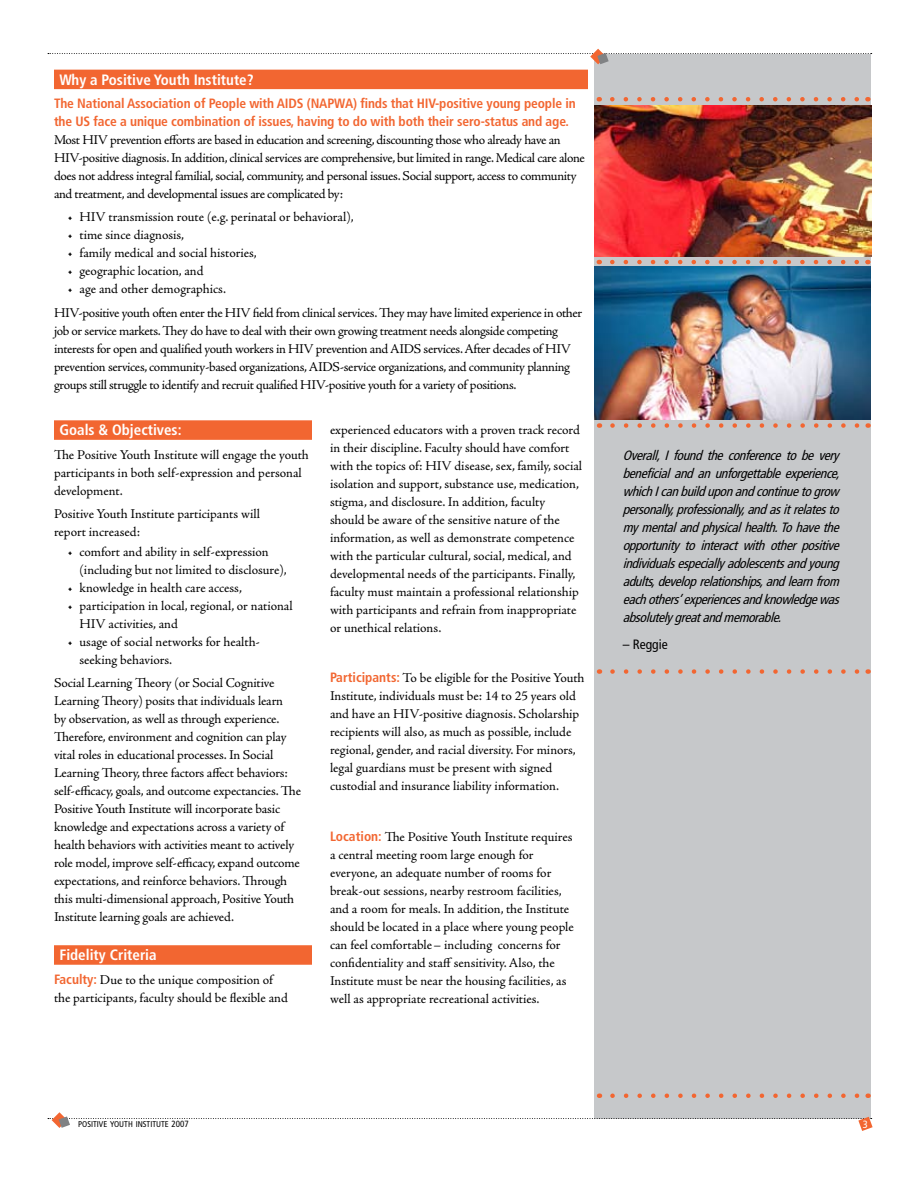
<style>
.page{position:relative;width:918px;height:1188px;background:#fff}
.page>*{position:absolute;margin:0;border:0;box-sizing:border-box;transform-origin:0 0}
.t1{font:700 condensed 15px "Frutiger";color:#fff}
.t2{font:13.5px/18px "Adobe Jenson Pro";letter-spacing:-.01em;color:#000}
.t3{font:italic condensed 13.5px/18px "Frutiger";color:#000;text-align:justify}
.t4{font:13.5px/18px "Adobe Jenson Pro";letter-spacing:-.03em;color:#000}
.t5{font:700 condensed 13.5px/18px "Frutiger";letter-spacing:-.01em;color:#f26631}
.t6{font:condensed 13.5px "Frutiger";color:#000}
.t7{font:condensed 8.4px "Frutiger";color:#000}
.s1{font-family:"Frutiger";font-weight:700;font-stretch:condensed;color:#f26631}
.s2{font-size:9px}
</style>
<div class="page">
<div style="left:595px;top:54px;width:276px;height:1064px;background:#c6c8ca"></div>
<svg style="left:48px;top:49px;width:824px;height:15px"></svg>
<svg style="left:48px;top:1112px;width:825px;height:19px"></svg>
<div style="left:54px;top:70px;width:534px;height:19px;background:#f26631"></div>
<div style="left:54px;top:420px;width:258px;height:20px;background:#f26631"></div>
<div style="left:54px;top:945px;width:258px;height:20px;background:#f26631"></div>
<svg style="left:612px;top:260px;width:247px;height:4px"></svg>
<svg style="left:612px;top:423px;width:248px;height:5px"></svg>
<img style="left:595px;top:267px;width:276px;height:153px">
<img style="left:594px;top:106px;width:277px;height:151px">
<svg style="left:612px;top:97px;width:247px;height:4px"></svg>
<svg style="left:612px;top:669px;width:248px;height:5px"></svg>
<svg style="left:612px;top:1094px;width:248px;height:4px"></svg>
<p class="t1" style="left:59px;top:71px;width:196px">Why a Positive Youth Institute?</p>
<p class="t5" style="left:54px;top:94px;width:523px">The National Association of People with AIDS (NAPWA) finds that HIV-positive young people in the US face a unique combination of issues, having to do with both their sero-status and age.</p>
<p class="t4" style="left:54px;top:131px;width:533px">Most HIV prevention efforts are based in education and screening, discounting those who already have an HIV-positive diagnosis. In addition, clinical services are comprehensive, but limited in range. Medical care alone does not address integral familial, social, community, and personal issues. Social support, access to community and treatment, and developmental issues are complicated by:</p>
<p class="t2" style="left:68px;top:208px;width:288px">• HIV transmission route (e.g. perinatal or behavioral),</p>
<p class="t2" style="left:68px;top:226px;width:118px">• time since diagnosis,</p>
<p class="t2" style="left:68px;top:244px;width:191px">• family medical and social histories,</p>
<p class="t2" style="left:68px;top:262px;width:137px">• geographic location, and</p>
<p class="t2" style="left:54px;top:278px;width:530px;line-height:23.2px;text-indent:14px">• age and other demographics.<br>HIV-positive youth often enter the HIV field from clinical services. They may have limited experience in other</p>
<p class="t2" style="left:54px;top:322px;width:518px">job or service markets. They do have to deal with their own growing treatment needs alongside competing interests for open and qualified youth workers in HIV prevention and AIDS services. After decades of HIV prevention services, community-based organizations, AIDS-service organizations, and community planning groups still struggle to identify and recruit qualified HIV-positive youth for a variety of positions.</p>
<p class="t1" style="left:59px;top:421px;width:124px">Goals &amp; Objectives:</p>
<p class="t2" style="left:54px;top:446px;width:256px">The Positive Youth Institute will engage the youth participants in both self-expression and personal development.</p>
<p class="t2" style="left:54px;top:505px;width:207px">Positive Youth Institute participants will report increased:</p>
<p class="t2" style="left:80px;top:543px;width:209px;text-indent:-12px">• comfort and ability in self-expression (including but not limited to disclosure),</p>
<p class="t2" style="left:67px;top:579px;width:176px">• knowledge in health care access,</p>
<p class="t2" style="left:80px;top:597px;width:215px;text-indent:-12px">• participation in local, regional, or national<br>HIV activities, and</p>
<p class="t2" style="left:80px;top:633px;width:182px;text-indent:-12px">• usage of social networks for health&shy;seeking behaviors.</p>
<p class="t2" style="left:54px;top:674px;width:249px">Social Learning Theory (or Social Cognitive Learning Theory) posits that individuals learn<br>by observation, as well as through experience.<br>Therefore, environment and cognition can play vital roles in educational processes. In Social Learning Theory, three factors affect behaviors: self-efficacy, goals, and outcome expectancies. The Positive Youth Institute will incorporate basic knowledge and expectations across a variety of health behaviors with activities meant to actively role model, improve self-efficacy, expand outcome expectations, and reinforce behaviors. Through this multi-dimensional approach, Positive Youth Institute learning goals are achieved.</p>
<p class="t1" style="left:59px;top:946px;width:99px">Fidelity Criteria</p>
<p class="t2" style="left:54px;top:971px;width:235px"><span class="s1">Faculty:</span> Due to the unique composition of the participants, faculty should be flexible and</p>
<p class="t2" style="left:330px;top:421px;width:254px">experienced educators with a proven track record in their discipline. Faculty should have comfort with the topics of: HIV disease, sex, family, social isolation and support, substance use, medication, stigma, and disclosure. In addition, faculty should be aware of the sensitive nature of the information, as well as demonstrate competence with the particular cultural, social, medical, and developmental needs of the participants. Finally, faculty must maintain a professional relationship with participants and refrain from inappropriate or unethical relations.</p>
<p class="t2" style="left:330px;top:669px;width:256px"><span class="s1">Participants:</span> To be eligible for the Positive Youth Institute, individuals must be: 14 to 25 years old and have an HIV-positive diagnosis. Scholarship recipients will also, as much as possible, include regional, gender, and racial diversity. For minors, legal guardians must be present with signed custodial and insurance liability information.</p>
<p class="t2" style="left:330px;top:828px;width:245px"><span class="s1">Location:</span> The Positive Youth Institute requires a central meeting room large enough for everyone, an adequate number of rooms for break-out sessions, nearby restroom facilities, and a room for meals. In addition, the Institute should be located in a place where young people can feel comfortable– including concerns for confidentiality and staff sensitivity. Also, the Institute must be near the housing facilities, as well as appropriate recreational activities.</p>
<p class="t3" style="left:623px;top:447px;width:222px">Overall,I found the conference to be very beneficialandanunforgettableexperience, whichIcanbuilduponandcontinuetogrow personally,professionally,andasitrelatesto mymentalandphysicalhealth. Tohavethe opportunity to interact with other positive individualsespeciallyadolescentsandyoung adults,developrelationships,andlearnfrom eachothers’experiencesandknowledgewas absolutelygreatandmemorable.</p>
<p class="t6" style="left:623px;top:637px;width:46px">– REGGIE</p>
<p class="t7" style="left:78px;top:1119px;width:112px">POSITIVE YOUTH INSTITUTE <span class="s2">2007</span></p>
</div>
